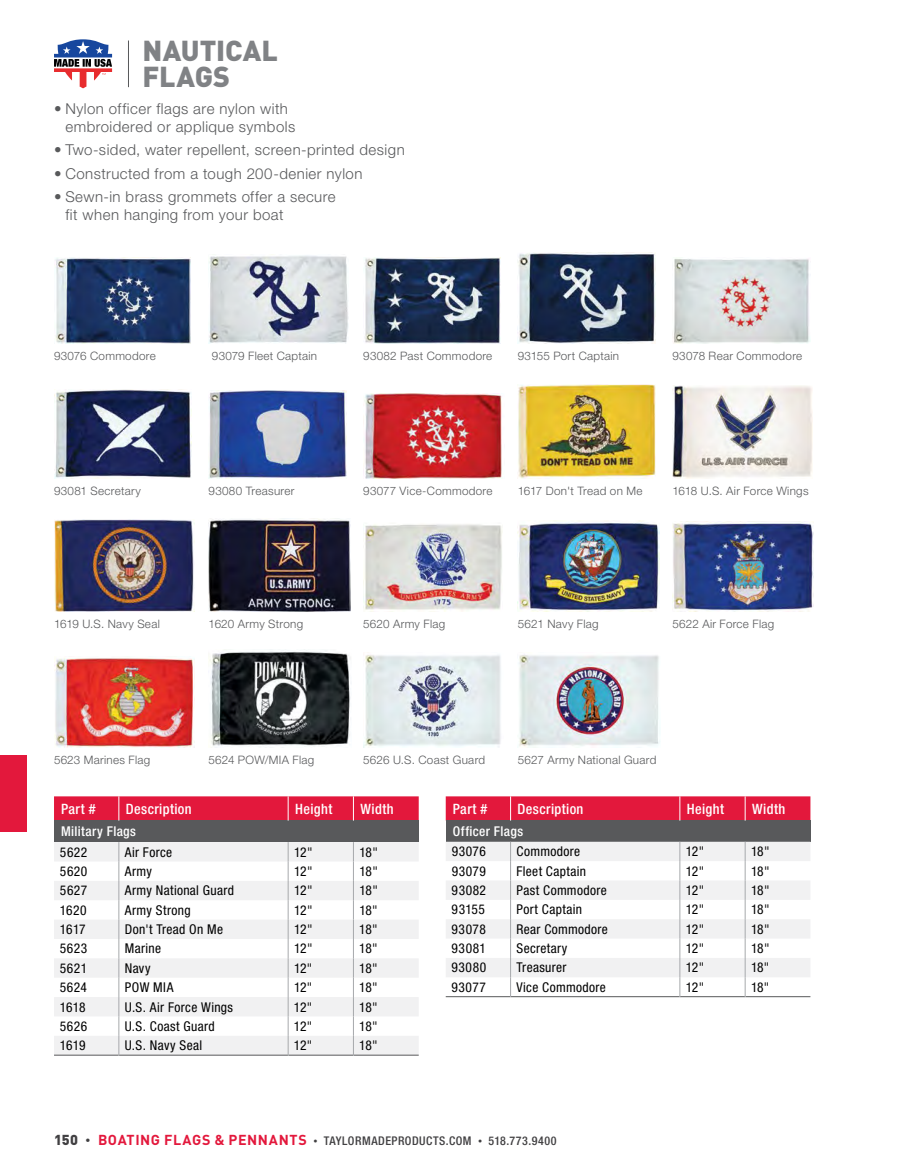
<style>
.page{position:relative;width:905px;height:1175px;background:#fff}
.page>*{position:absolute;margin:0;border:0;box-sizing:border-box;transform-origin:0 0}
.t1{font:900 28.5px/26.4px "DINOT";color:#808285}
.t2{font:300 15px/18px "Helvetica Neue LT Std";letter-spacing:.03em;color:#58595b}
.t3{font:500 condensed 14.25px "Helvetica Neue LT Std";letter-spacing:.03em;color:#fff}
.t4{font:condensed 13.5px "Helvetica Neue LT Std";letter-spacing:.025em;color:#000}
.t5{font:500 condensed 13.5px "Helvetica Neue LT Std";letter-spacing:.03em;color:#fff}
.t6{font:500 condensed 12px "Helvetica Neue LT Std";letter-spacing:.04em;color:#414042}
.t7{font:300 11.7px "Helvetica Neue LT Std";letter-spacing:.025em;color:#58595b}
.s1{font-family:"DINOT";font-weight:900;font-stretch:normal;font-size:14.25px}
.s2{font-family:"DINOT";font-weight:900;font-stretch:normal;font-size:10.5px}
.s3{font-family:"DINOT";font-weight:700;font-stretch:normal;font-size:14.25px;color:#e3183c}
.s4{font-size:8.25px}
</style>
<div class="page">
<div style="left:54px;top:820px;width:364px;height:22px;background:#58595b"></div>
<svg style="left:54px;top:842px;width:364px;height:212px;fill:#f1f1f2"></svg>
<hr style="left:54px;top:1054px;width:65px;height:1px;background:#58595b">
<hr style="left:119px;top:1054px;width:169px;height:1px;background:#58595b">
<hr style="left:288px;top:1054px;width:65px;height:1px;background:#58595b">
<hr style="left:353px;top:1054px;width:65px;height:1px;background:#58595b">
<svg style="left:119px;top:842px;width:1px;height:213px"></svg>
<svg style="left:288px;top:842px;width:1px;height:213px"></svg>
<svg style="left:353px;top:842px;width:1px;height:213px"></svg>
<div style="left:54px;top:796px;width:364px;height:24px;background:#e3183c"></div>
<div style="left:446px;top:820px;width:364px;height:21px;background:#58595b"></div>
<svg style="left:446px;top:841px;width:364px;height:136px;fill:#f1f1f2"></svg>
<hr style="left:446px;top:996px;width:64px;height:1px;background:#58595b">
<hr style="left:510px;top:996px;width:169px;height:1px;background:#58595b">
<hr style="left:680px;top:996px;width:65px;height:1px;background:#58595b">
<hr style="left:745px;top:996px;width:65px;height:1px;background:#58595b">
<svg style="left:510px;top:841px;width:1px;height:156px"></svg>
<svg style="left:679px;top:841px;width:1px;height:156px"></svg>
<svg style="left:744px;top:841px;width:1px;height:156px"></svg>
<div style="left:446px;top:796px;width:364px;height:24px;background:#e3183c"></div>
<img style="left:55px;top:257px;width:135px;height:86px">
<img style="left:363px;top:393px;width:139px;height:85px">
<img style="left:364px;top:257px;width:137px;height:86px">
<img style="left:518px;top:253px;width:137px;height:90px">
<img style="left:209px;top:390px;width:137px;height:88px">
<img style="left:54px;top:390px;width:138px;height:88px">
<img style="left:673px;top:258px;width:137px;height:85px">
<img style="left:209px;top:255px;width:140px;height:88px">
<img style="left:518px;top:520px;width:141px;height:91px">
<img style="left:363px;top:524px;width:139px;height:87px">
<img style="left:672px;top:521px;width:141px;height:90px">
<img style="left:54px;top:657px;width:140px;height:90px">
<img style="left:209px;top:649px;width:142px;height:98px">
<img style="left:363px;top:655px;width:138px;height:92px">
<img style="left:519px;top:654px;width:141px;height:93px">
<img style="left:672px;top:385px;width:140px;height:93px">
<img style="left:518px;top:384px;width:138px;height:94px">
<img style="left:54px;top:519px;width:140px;height:92px">
<img style="left:209px;top:519px;width:141px;height:92px">
<svg style="left:54px;top:39px;width:58px;height:49px"></svg>
<hr style="left:128px;top:41px;width:1px;height:46px;background:#58595b">
<div style="left:0;top:755px;width:27px;height:76px;background:#e3183c"></div>
<h1 class="t1" style="left:142px;top:34px;width:137px">NAUTICAL<br>FLAGS</h1>
<p class="t2" style="left:65px;top:99px;width:231px;text-indent:-11px">• Nylon officer flags are nylon with embroidered or applique symbols</p>
<p class="t2" style="left:54px;top:141px;width:352px">• Two-sided, water repellent, screen-printed design</p>
<p class="t2" style="left:54px;top:164px;width:310px">• Constructed from a tough 200-denier nylon</p>
<p class="t2" style="left:65px;top:188px;width:272px;text-indent:-11px">• Sewn-in brass grommets offer a secure fit when hanging from your boat</p>
<p class="t7" style="left:54px;top:348px;width:103px">93076 Commodore</p>
<p class="t7" style="left:212px;top:348px;width:107px">93079 Fleet Captain</p>
<p class="t7" style="left:363px;top:348px;width:131px">93082 Past Commodore</p>
<p class="t7" style="left:518px;top:348px;width:103px">93155 Port Captain</p>
<p class="t7" style="left:672px;top:348px;width:131px">93078 Rear Commodore</p>
<p class="t7" style="left:54px;top:483px;width:88px">93081 Secretary</p>
<p class="t7" style="left:209px;top:483px;width:87px">93080 Treasurer</p>
<p class="t7" style="left:363px;top:483px;width:131px">93077 Vice-Commodore</p>
<p class="t7" style="left:518px;top:483px;width:126px">1617 Don't Tread on Me</p>
<p class="t7" style="left:672px;top:483px;width:138px">1618 U.S. Air Force Wings</p>
<p class="t7" style="left:54px;top:616px;width:107px">1619 U.S. Navy Seal</p>
<p class="t7" style="left:209px;top:616px;width:96px">1620 Army Strong</p>
<p class="t7" style="left:363px;top:616px;width:83px">5620 Army Flag</p>
<p class="t7" style="left:518px;top:616px;width:82px">5621 Navy Flag</p>
<p class="t7" style="left:672px;top:616px;width:103px">5622 Air Force Flag</p>
<p class="t7" style="left:54px;top:752px;width:98px">5623 Marines Flag</p>
<p class="t7" style="left:209px;top:752px;width:107px">5624 POW/MIA Flag</p>
<p class="t7" style="left:363px;top:752px;width:123px">5626 U.S. Coast Guard</p>
<p class="t7" style="left:518px;top:752px;width:140px">5627 Army National Guard</p>
<p class="t3" style="left:61px;top:800px;width:36px">Part #</p>
<p class="t3" style="left:126px;top:800px;width:67px">Description</p>
<p class="t3" style="left:295px;top:800px;width:39px">Height</p>
<p class="t3" style="left:360px;top:800px;width:35px">Width</p>
<p class="t5" style="left:61px;top:823px;width:76px">Military Flags</p>
<p class="t4" style="left:60px;top:844px;width:29px">5622</p>
<p class="t4" style="left:125px;top:844px;width:49px">Air Force</p>
<p class="t4" style="left:294px;top:844px;width:20px">12"</p>
<p class="t4" style="left:359px;top:844px;width:20px">18"</p>
<p class="t4" style="left:60px;top:863px;width:29px">5620</p>
<p class="t4" style="left:125px;top:863px;width:29px">Army</p>
<p class="t4" style="left:294px;top:863px;width:20px">12"</p>
<p class="t4" style="left:359px;top:863px;width:20px">18"</p>
<p class="t4" style="left:60px;top:882px;width:29px">5627</p>
<p class="t4" style="left:125px;top:882px;width:111px">Army National Guard</p>
<p class="t4" style="left:294px;top:882px;width:20px">12"</p>
<p class="t4" style="left:359px;top:882px;width:20px">18"</p>
<p class="t4" style="left:60px;top:902px;width:28px">1620</p>
<p class="t4" style="left:125px;top:902px;width:67px">Army Strong</p>
<p class="t4" style="left:294px;top:902px;width:20px">12"</p>
<p class="t4" style="left:359px;top:902px;width:20px">18"</p>
<p class="t4" style="left:60px;top:921px;width:27px">1617</p>
<p class="t4" style="left:125px;top:921px;width:100px">Don't Tread On Me</p>
<p class="t4" style="left:294px;top:921px;width:20px">12"</p>
<p class="t4" style="left:359px;top:921px;width:20px">18"</p>
<p class="t4" style="left:60px;top:940px;width:29px">5623</p>
<p class="t4" style="left:125px;top:940px;width:38px">Marine</p>
<p class="t4" style="left:294px;top:940px;width:20px">12"</p>
<p class="t4" style="left:359px;top:940px;width:20px">18"</p>
<p class="t4" style="left:60px;top:960px;width:29px">5621</p>
<p class="t4" style="left:125px;top:960px;width:27px">Navy</p>
<p class="t4" style="left:294px;top:960px;width:20px">12"</p>
<p class="t4" style="left:359px;top:960px;width:20px">18"</p>
<p class="t4" style="left:60px;top:979px;width:29px">5624</p>
<p class="t4" style="left:125px;top:979px;width:50px">POW MIA</p>
<p class="t4" style="left:294px;top:979px;width:20px">12"</p>
<p class="t4" style="left:359px;top:979px;width:20px">18"</p>
<p class="t4" style="left:60px;top:999px;width:27px">1618</p>
<p class="t4" style="left:125px;top:999px;width:110px">U.S. Air Force Wings</p>
<p class="t4" style="left:294px;top:999px;width:20px">12"</p>
<p class="t4" style="left:359px;top:999px;width:20px">18"</p>
<p class="t4" style="left:60px;top:1018px;width:29px">5626</p>
<p class="t4" style="left:125px;top:1018px;width:92px">U.S. Coast Guard</p>
<p class="t4" style="left:294px;top:1018px;width:20px">12"</p>
<p class="t4" style="left:359px;top:1018px;width:20px">18"</p>
<p class="t4" style="left:60px;top:1037px;width:27px">1619</p>
<p class="t4" style="left:125px;top:1037px;width:79px">U.S. Navy Seal</p>
<p class="t4" style="left:294px;top:1037px;width:20px">12"</p>
<p class="t4" style="left:359px;top:1037px;width:20px">18"</p>
<p class="t3" style="left:453px;top:800px;width:36px">Part #</p>
<p class="t3" style="left:517px;top:800px;width:67px">Description</p>
<p class="t3" style="left:687px;top:800px;width:39px">Height</p>
<p class="t3" style="left:752px;top:800px;width:35px">Width</p>
<p class="t5" style="left:453px;top:823px;width:72px">Officer Flags</p>
<p class="t4" style="left:451px;top:843px;width:36px">93076</p>
<p class="t4" style="left:516px;top:843px;width:65px">Commodore</p>
<p class="t4" style="left:685px;top:843px;width:20px">12"</p>
<p class="t4" style="left:751px;top:843px;width:20px">18"</p>
<p class="t4" style="left:451px;top:863px;width:36px">93079</p>
<p class="t4" style="left:516px;top:863px;width:71px">Fleet Captain</p>
<p class="t4" style="left:685px;top:863px;width:20px">12"</p>
<p class="t4" style="left:751px;top:863px;width:20px">18"</p>
<p class="t4" style="left:451px;top:882px;width:36px">93082</p>
<p class="t4" style="left:516px;top:882px;width:92px">Past Commodore</p>
<p class="t4" style="left:685px;top:882px;width:20px">12"</p>
<p class="t4" style="left:751px;top:882px;width:20px">18"</p>
<p class="t4" style="left:451px;top:901px;width:35px">93155</p>
<p class="t4" style="left:516px;top:901px;width:67px">Port Captain</p>
<p class="t4" style="left:685px;top:901px;width:20px">12"</p>
<p class="t4" style="left:751px;top:901px;width:20px">18"</p>
<p class="t4" style="left:451px;top:921px;width:36px">93078</p>
<p class="t4" style="left:516px;top:921px;width:93px">Rear Commodore</p>
<p class="t4" style="left:685px;top:921px;width:20px">12"</p>
<p class="t4" style="left:751px;top:921px;width:20px">18"</p>
<p class="t4" style="left:451px;top:940px;width:36px">93081</p>
<p class="t4" style="left:516px;top:940px;width:52px">Secretary</p>
<p class="t4" style="left:685px;top:940px;width:20px">12"</p>
<p class="t4" style="left:751px;top:940px;width:20px">18"</p>
<p class="t4" style="left:451px;top:959px;width:36px">93080</p>
<p class="t4" style="left:516px;top:959px;width:51px">Treasurer</p>
<p class="t4" style="left:685px;top:959px;width:20px">12"</p>
<p class="t4" style="left:751px;top:959px;width:20px">18"</p>
<p class="t4" style="left:451px;top:979px;width:36px">93077</p>
<p class="t4" style="left:516px;top:979px;width:91px">Vice Commodore</p>
<p class="t4" style="left:685px;top:979px;width:20px">12"</p>
<p class="t4" style="left:751px;top:979px;width:20px">18"</p>
<p class="t6" style="left:54px;top:1133px;width:504px"><span class="s1">150</span> <span class="s2">•</span> <span class="s3">BOATING FLAGS &amp; PENNANTS</span> <span class="s4">•</span> TAYLORMADEPRODUCTS.COM <span class="s4">•</span> 518.773.9400</p>
</div>
